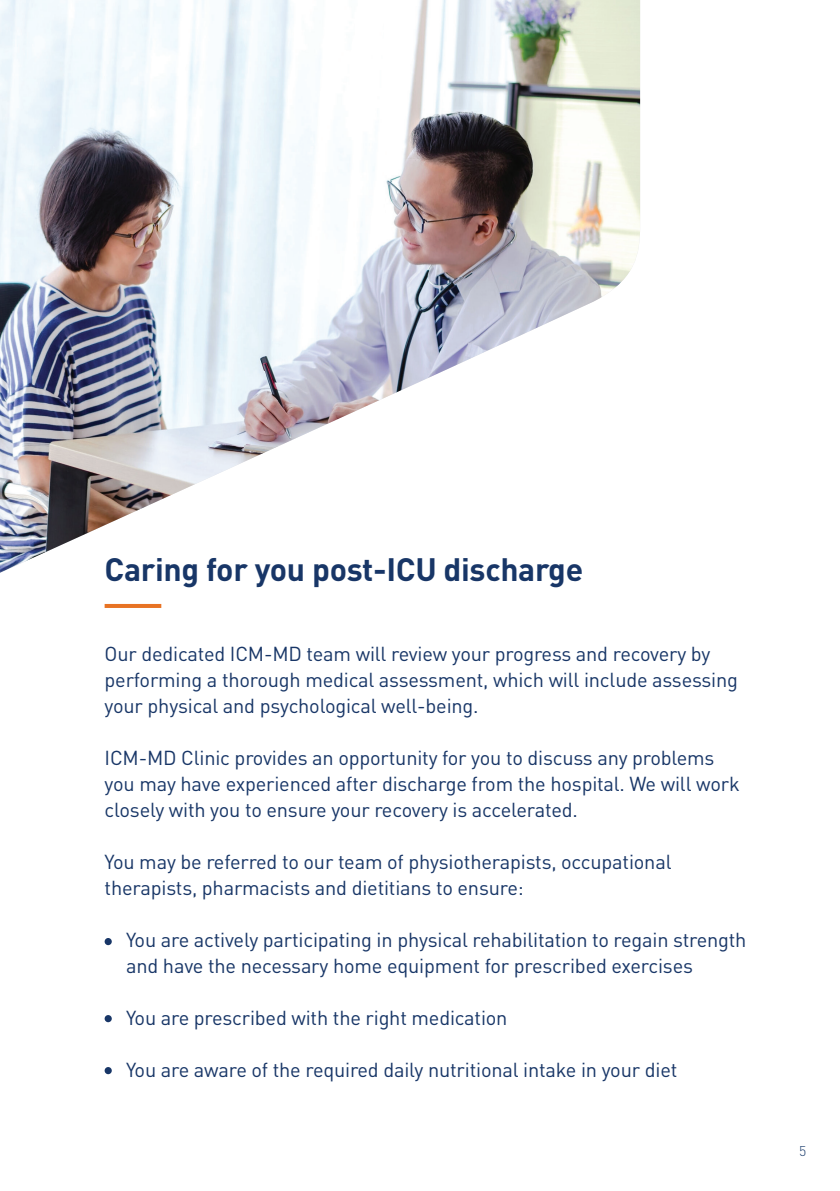
<style>
.page{position:relative;width:840px;height:1191px;background:#fff}
.page>*{position:absolute;margin:0;border:0;box-sizing:border-box;transform-origin:0 0}
.t1{font:700 32px "DINOT";letter-spacing:-.01em;color:#183667}
.t2{font:20px/26px "DINOT";letter-spacing:-.01em;color:#183667}
.t3{font:300 14px "DINOT";color:#17396a}
</style>
<div class="page">
<hr style="left:105px;top:604px;width:56px;height:4px;background:#e87324">
<div style="left:105px;top:938px;width:7px;height:7px;background:#183667;border-radius:50%"></div>
<div style="left:105px;top:1015px;width:7px;height:7px;background:#183667;border-radius:50%"></div>
<svg style="left:105px;top:1066px;width:7px;height:8px"></svg>
<img style="left:0;top:0;width:640px;height:573px">
<h1 class="t1" style="left:105px;top:547px;width:480px">Caring for you post-ICU discharge</h1>
<p class="t2" style="left:105px;top:640px;width:635px">Our dedicated ICM-MD team will review your progress and recovery by performing a thorough medical assessment, which will include assessing your physical and psychological well-being.</p>
<p class="t2" style="left:105px;top:744px;width:637px">ICM-MD Clinic provides an opportunity for you to discuss any problems you may have experienced after discharge from the hospital. We will work closely with you to ensure your recovery is accelerated.</p>
<p class="t2" style="left:105px;top:848px;width:568px">You may be referred to our team of physiotherapists, occupational therapists, pharmacists and dietitians to ensure:</p>
<p class="t2" style="left:126px;top:926px;width:622px">You are actively participating in physical rehabilitation to regain strength and have the necessary home equipment for prescribed exercises</p>
<p class="t2" style="left:126px;top:1004px;width:383px">You are prescribed with the right medication</p>
<p class="t2" style="left:126px;top:1056px;width:553px">You are aware of the required daily nutritional intake in your diet</p>
<p class="t3" style="left:799px;top:1141px;width:9px">5</p>
</div>
